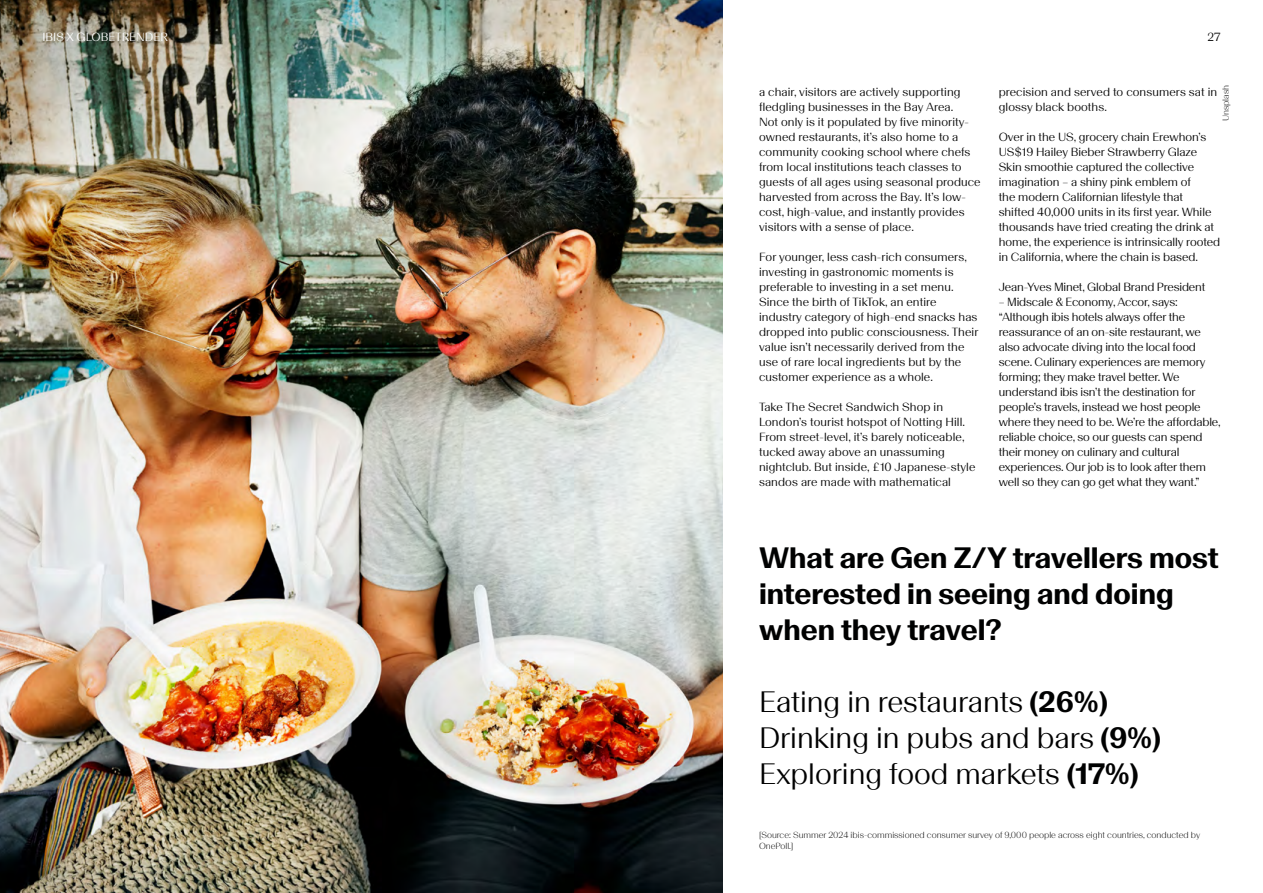
<style>
.page{position:relative;width:1263px;height:893px;background:#fff}
.page>*{position:absolute;margin:0;border:0;box-sizing:border-box;transform-origin:0 0}
.t1{font:30px/36px "Basel Classic";color:#000101}
.t2{font:700 30px/36px "Basel Classic";color:#000101}
.t3{font:12px/15px "Basel Classic";color:#000101}
.t4{font:12px "Basel Classic";letter-spacing:-.01em;color:#000}
.t5{font:12px "Basel Classic";color:#fff}
.t6{font:300 9px/10.8px "Basel Classic";color:#000}
.t7{font:300 9px "Basel Classic";color:#000101}
.s1{color:#000101}
.s2{color:#000}
.s3{font-weight:700}
</style>
<div class="page">
<img style="left:0;top:0;width:723px;height:893px">
<p class="t5" style="left:43px;top:29px;width:127px">IBIS X GLOBETRENDER</p>
<p class="t3" style="left:759px;top:84px;width:223px">a chair, visitors are actively supporting fledgling businesses in the Bay Area.<br>Not only is it populated by five minority&shy;owned restaurants, it’s also home to a community cooking school where chefs from local institutions teach classes to guests of all ages using seasonal produce harvested from across the Bay. It’s low&shy;cost, high-value, and instantly provides visitors with a sense of place.</p>
<p class="t3" style="left:759px;top:249px;width:221px">For younger, less cash-rich consumers, investing in gastronomic moments is preferable to investing in a set menu.<br>Since the birth of TikTok, an entire industry category of high-end snacks has dropped into public consciousness. Their value isn’t necessarily derived from the use of rare local ingredients but by the customer experience as a whole.</p>
<p class="t3" style="left:759px;top:399px;width:218px">Take The Secret Sandwich Shop in London’s tourist hotspot of Notting Hill.<br>From street-level, it’s barely noticeable, tucked away above an unassuming nightclub. But inside, £10 Japanese-style sandos are made with mathematical</p>
<p class="t4" style="left:1207px;top:29px;width:14px">27</p>
<p class="t7" style="left:1220px;top:121px;width:38px;rotate:-90deg">Unsplash</p>
<p class="t3" style="left:999px;top:84px;width:220px">precision and served to consumers sat in glossy black booths.</p>
<p class="t3" style="left:999px;top:129px;width:223px">Over in the US, grocery chain Erewhon’s US$19 Hailey Bieber Strawberry Glaze Skin smoothie captured the collective imagination – a shiny pink emblem of<br>the modern Californian lifestyle that shifted 40,000 units in its first year. While thousands have tried creating the drink at home, the experience is intrinsically rooted in California, where the chain is based.</p>
<p class="t4" style="left:999px;top:279px;width:208px"><span class="s1">Jean-Yves Minet,</span> Global Brand President</p>
<p class="t3" style="left:999px;top:294px;width:223px"><span class="s2">– Midscale &amp; Economy, Accor</span>, says: “Although ibis hotels always offer the reassurance of an on-site restaurant, we also advocate diving into the local food scene. Culinary experiences are memory forming; they make travel better. We understand ibis isn’t the destination for people’s travels, instead we host people where they need to be. We’re the affordable, reliable choice, so our guests can spend their money on culinary and cultural experiences. Our job is to look after them well so they can go get what they want.”</p>
<h1 class="t2" style="left:759px;top:538px;width:461px">What are Gen Z/Y travellers most interested in seeing and doing when they travel?</h1>
<h1 class="t1" style="left:759px;top:682px;width:404px">Eating in restaurants <span class="s3">(26%)<br></span>Drinking in pubs and bars <span class="s3">(9%)<br></span>Exploring food markets <span class="s3">(17%)</span></h1>
<p class="t6" style="left:759px;top:829px;width:443px">[Source: Summer 2024 ibis-commissioned consumer survey of 9,000 people across eight countries, conducted by<br>OnePoll.]</p>
</div>
